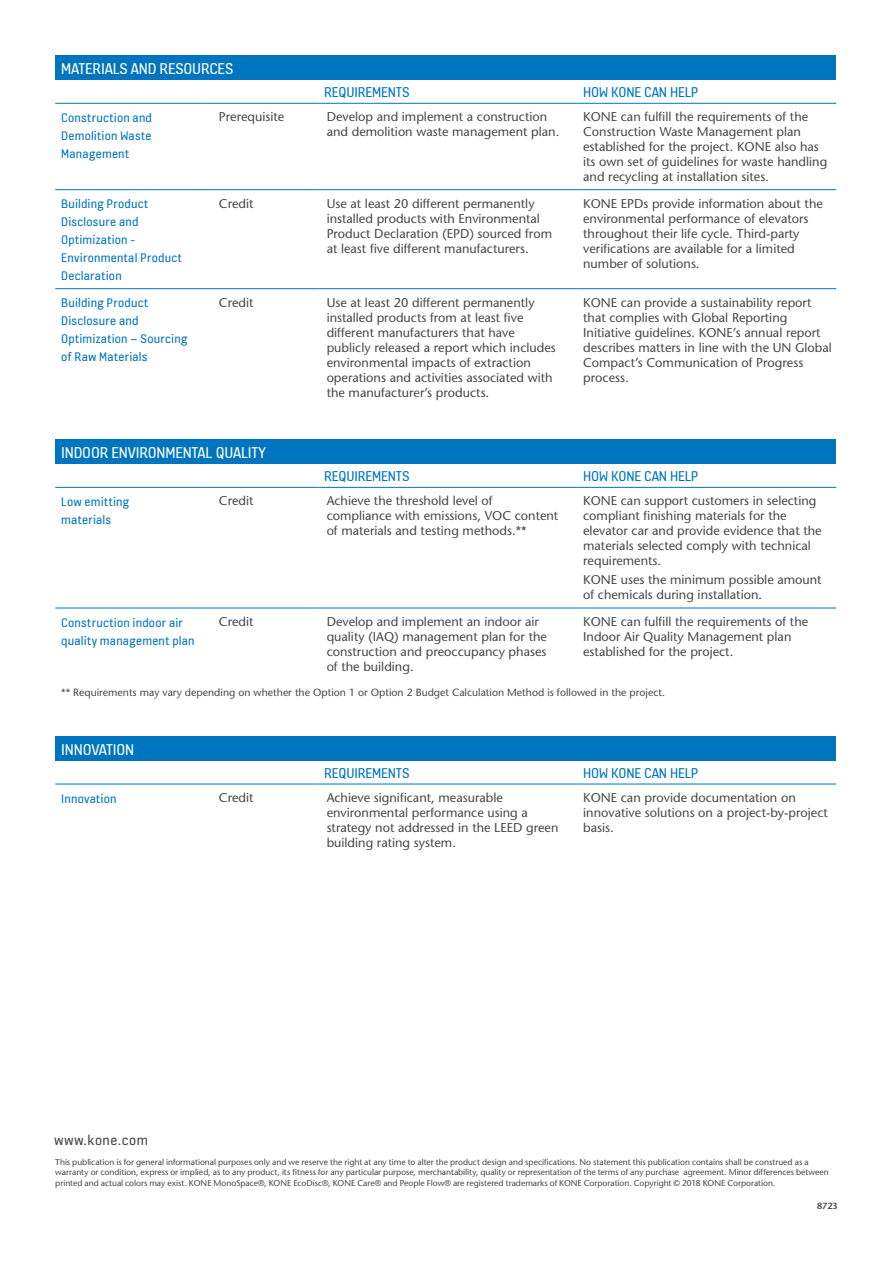
<style>
.page{position:relative;width:893px;height:1263px;background:#fff}
.page>*{position:absolute;margin:0;border:0;box-sizing:border-box;transform-origin:0 0}
.t1{font:16.5px "KONE Information v 13";letter-spacing:-.01em;color:#fff}
.t2{font:15px "KONE Information v 13";letter-spacing:-.01em;color:#0075bf}
.t3{font:15px "KONE Information v 13";letter-spacing:.03em;color:#484847}
.t4{font:13.2px/18px "KONE Information v 13";letter-spacing:.015em;color:#0074be}
.t5{font:500 12.75px/15px "Stone Sans Std";color:#484847}
.t6{font:500 10.5px "Stone Sans Std";color:#484847}
.t7{font:600 9px "Stone Sans Std";color:#484847}
.t8{font:500 8.55px/10.5px "Stone Sans Std";letter-spacing:-.005em;color:#484847}
</style>
<div class="page">
<div style="left:55px;top:55px;width:781px;height:25px;background:#0075bf"></div>
<svg style="left:55px;top:190px;width:781px;height:100px"></svg>
<hr style="left:55px;top:103px;width:147px;height:1px;background:#0074be">
<hr style="left:202px;top:103px;width:116px;height:1px;background:#0074be">
<hr style="left:318px;top:103px;width:259px;height:1px;background:#0074be">
<hr style="left:577px;top:103px;width:259px;height:1px;background:#0074be">
<hr style="left:55px;top:189px;width:147px;height:1px;background:#0074be">
<hr style="left:202px;top:189px;width:116px;height:1px;background:#0074be">
<hr style="left:318px;top:189px;width:259px;height:1px;background:#0074be">
<hr style="left:577px;top:189px;width:259px;height:1px;background:#0074be">
<hr style="left:55px;top:288px;width:147px;height:1px;background:#0074be">
<hr style="left:202px;top:288px;width:116px;height:1px;background:#0074be">
<hr style="left:318px;top:288px;width:259px;height:1px;background:#0074be">
<hr style="left:577px;top:288px;width:259px;height:1px;background:#0074be">
<div style="left:55px;top:439px;width:781px;height:25px;background:#0075bf"></div>
<svg style="left:55px;top:607px;width:781px;height:1px"></svg>
<hr style="left:55px;top:487px;width:147px;height:1px;background:#0075bf">
<hr style="left:202px;top:487px;width:116px;height:1px;background:#0075bf">
<hr style="left:318px;top:487px;width:259px;height:1px;background:#0075bf">
<hr style="left:577px;top:487px;width:259px;height:1px;background:#0075bf">
<hr style="left:55px;top:608px;width:147px;height:1px;background:#0075bf">
<hr style="left:202px;top:608px;width:116px;height:1px;background:#0075bf">
<hr style="left:318px;top:608px;width:259px;height:1px;background:#0075bf">
<hr style="left:577px;top:608px;width:259px;height:1px;background:#0075bf">
<div style="left:55px;top:736px;width:781px;height:25px;background:#0075bf"></div>
<hr style="left:55px;top:784px;width:147px;height:1px;background:#0075bf">
<hr style="left:202px;top:784px;width:116px;height:1px;background:#0075bf">
<hr style="left:318px;top:784px;width:259px;height:1px;background:#0075bf">
<hr style="left:577px;top:784px;width:259px;height:1px;background:#0075bf">
<p class="t1" style="left:61px;top:58px;width:174px">MATERIALS AND RESOURCES</p>
<p class="t2" style="left:324px;top:82px;width:87px">REQUIREMENTS</p>
<p class="t2" style="left:583px;top:82px;width:117px">HOW KONE CAN HELP</p>
<p class="t4" style="left:61px;top:108px;width:92px;text-align:justify">Construction and Demolition Waste Management</p>
<p class="t5" style="left:219px;top:109px;width:67px">Prerequisite</p>
<p class="t5" style="left:327px;top:109px;width:234px">Develop and implement a construction and demolition waste management plan.</p>
<p class="t5" style="left:583px;top:109px;width:246px">KONE can fulfill the requirements of the Construction Waste Management plan established for the project. KONE also has its own set of guidelines for waste handling and recycling at installation sites.</p>
<p class="t4" style="left:61px;top:194px;width:122px">Building Product<br>Disclosure and<br>Optimization -<br>Environmental Product<br>Declaration</p>
<p class="t5" style="left:219px;top:196px;width:36px">Credit</p>
<p class="t5" style="left:327px;top:196px;width:227px">Use at least 20 different permanently installed products with Environmental Product Declaration (EPD) sourced from at least five different manufacturers.</p>
<p class="t5" style="left:583px;top:196px;width:241px">KONE EPDs provide information about the environmental performance of elevators throughout their life cycle. Third-party verifications are available for a limited number of solutions.</p>
<p class="t4" style="left:61px;top:293px;width:128px">Building Product<br>Disclosure and<br>Optimization – Sourcing of Raw Materials</p>
<p class="t5" style="left:219px;top:295px;width:36px">Credit</p>
<p class="t5" style="left:327px;top:295px;width:231px">Use at least 20 different permanently installed products from at least five different manufacturers that have publicly released a report which includes environmental impacts of extraction operations and activities associated with the manufacturer’s products.</p>
<p class="t5" style="left:583px;top:295px;width:250px">KONE can provide a sustainability report that complies with Global Reporting Initiative guidelines. KONE’s annual report describes matters in line with the UN Global Compact’s Communication of Progress process.</p>
<p class="t1" style="left:61px;top:442px;width:206px">INDOOR ENVIRONMENTAL QUALITY</p>
<p class="t2" style="left:324px;top:466px;width:87px">REQUIREMENTS</p>
<p class="t2" style="left:583px;top:466px;width:117px">HOW KONE CAN HELP</p>
<p class="t4" style="left:61px;top:492px;width:69px">Low emitting materials</p>
<p class="t5" style="left:219px;top:493px;width:36px">Credit</p>
<p class="t5" style="left:327px;top:493px;width:233px">Achieve the threshold level of compliance with emissions, VOC content of materials and testing methods.**</p>
<p class="t5" style="left:583px;top:493px;width:240px">KONE can support customers in selecting compliant finishing materials for the elevator car and provide evidence that the materials selected comply with technical requirements.</p>
<p class="t5" style="left:583px;top:572px;width:240px">KONE uses the minimum possible amount of chemicals during installation.</p>
<p class="t4" style="left:61px;top:613px;width:135px">Construction indoor air quality management plan</p>
<p class="t5" style="left:219px;top:614px;width:36px">Credit</p>
<p class="t5" style="left:327px;top:614px;width:222px">Develop and implement an indoor air quality (IAQ) management plan for the construction and preoccupancy phases of the building.</p>
<p class="t5" style="left:583px;top:614px;width:227px">KONE can fulfill the requirements of the<br>Indoor Air Quality Management plan established for the project.</p>
<p class="t6" style="left:61px;top:686px;width:605px">** Requirements may vary depending on whether the Option 1 or Option 2 Budget Calculation Method is followed in the project.</p>
<p class="t1" style="left:61px;top:738px;width:75px">INNOVATION</p>
<p class="t2" style="left:324px;top:763px;width:87px">REQUIREMENTS</p>
<p class="t2" style="left:583px;top:763px;width:117px">HOW KONE CAN HELP</p>
<p class="t4" style="left:61px;top:789px;width:57px">Innovation</p>
<p class="t5" style="left:219px;top:790px;width:36px">Credit</p>
<p class="t5" style="left:327px;top:790px;width:233px">Achieve significant, measurable environmental performance using a strategy not addressed in the LEED green building rating system.</p>
<p class="t5" style="left:583px;top:790px;width:246px">KONE can provide documentation on innovative solutions on a project-by-project basis.</p>
<p class="t3" style="left:54px;top:1130px;width:95px">www.kone.com</p>
<p class="t8" style="left:55px;top:1157px;width:775px">This publication is for general informational purposes only and we reserve the right at any time to alter the product design and specifications. No statement this publication contains shall be construed as a warranty or condition, express or implied, as to any product, its fitness for any particular purpose, merchantability, quality or representation of the terms of any purchase agreement. Minor differences between printed and actual colors may exist. KONE MonoSpace®, KONE EcoDisc®, KONE Care® and People Flow® are registered trademarks of KONE Corporation. Copyright © 2018 KONE Corporation.</p>
<p class="t7" style="left:817px;top:1201px;width:22px">8723</p>
</div>
